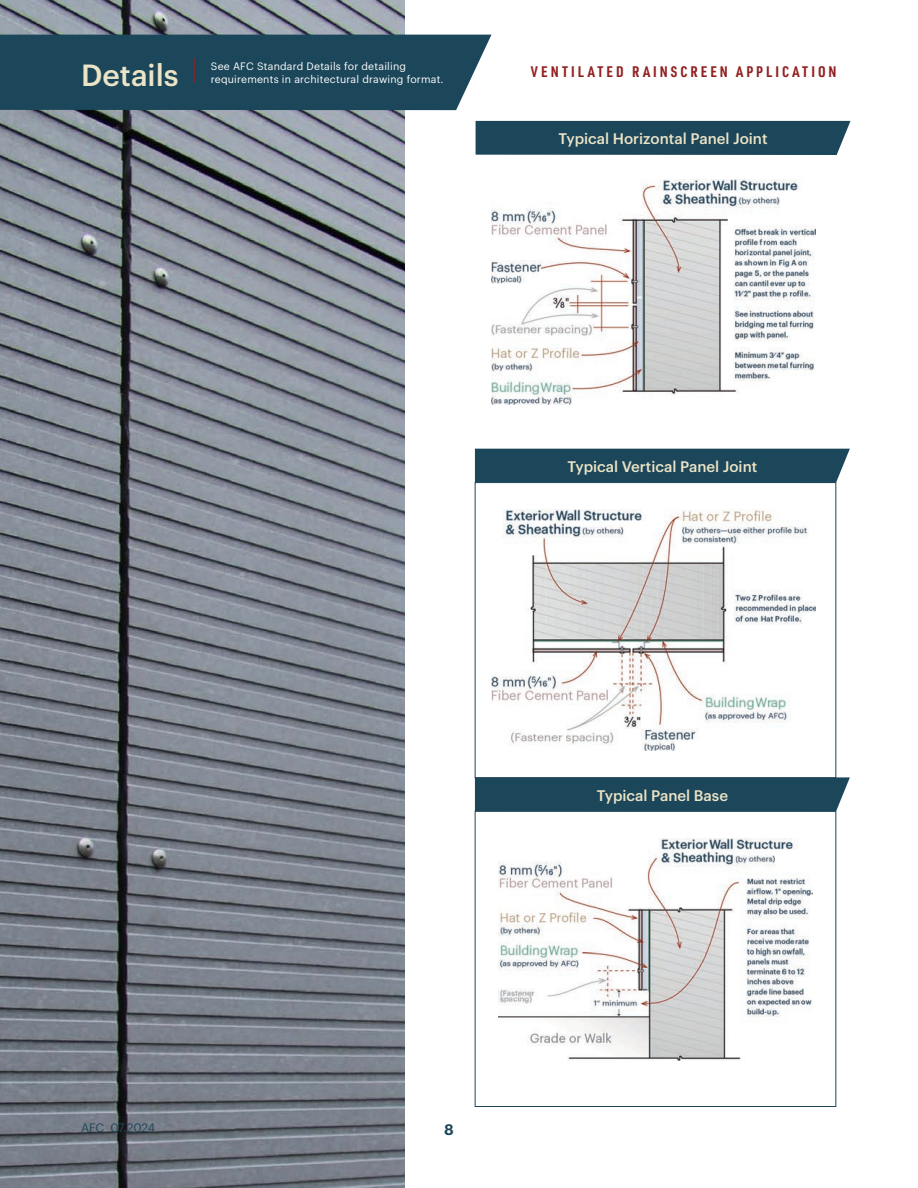
<style>
.page{position:relative;width:918px;height:1188px;background:#fff}
.page>*{position:absolute;margin:0;border:0;box-sizing:border-box;transform-origin:0 0}
.t1{font:500 30px "Graphik";color:#ece4c7}
.t2{font:500 15px "Graphik";color:#ece4c7}
.t3{font:700 15px "URWDIN Cond";letter-spacing:.2em;color:#922021}
.t4{font:600 15px "Graphik";color:#1e4758}
.t5{font:12px "Graphik";letter-spacing:-.005em;color:#1e4758}
.text_-_line_item_w_bullets{font:10.5px/12.6px "Graphik";letter-spacing:.02em;color:#fff}
</style>
<div class="page">
<img style="left:0;top:0;width:405px;height:1188px">
<div style="left:0;top:35px;width:492px;height:75px;background:#1c4659"></div>
<img style="left:492px;top:180px;width:324px;height:224px">
<img style="left:492px;top:509px;width:324px;height:241px">
<img style="left:498px;top:839px;width:315px;height:222px">
<div style="left:476px;top:121px;width:374px;height:34px;background:#1c4659"></div>
<hr style="left:193px;top:58px;width:2px;height:25px;background:#922021">
<div style="left:475px;top:449px;width:375px;height:34px;background:#1c4659"></div>
<div style="left:475px;top:811px;width:361px;height:296px;border:1px solid #1e4758"></div>
<svg style="left:475px;top:777px;width:375px;height:35px;background:#214a5c"></svg>
<p class="text_-_line_item_w_bullets" style="left:211px;top:59px;width:234px">See AFC Standard Details for detailing requirements in architectural drawing format.</p>
<p class="t1" style="left:81px;top:52px;width:99px">Details</p>
<p class="t3" style="left:531px;top:62px;width:307px">VENTILATED RAINSCREEN APPLICATION</p>
<p class="t2" style="left:558px;top:128px;width:211px">Typical Horizontal Panel Joint</p>
<p class="t2" style="left:567px;top:455px;width:191px">Typical Vertical Panel Joint</p>
<p class="t5" style="left:81px;top:1119px;width:76px">AFC 07.2024</p>
<p class="t4" style="left:444px;top:1118px;width:11px">8</p>
<p class="t2" style="left:597px;top:784px;width:133px">Typical Panel Base</p>
</div>
